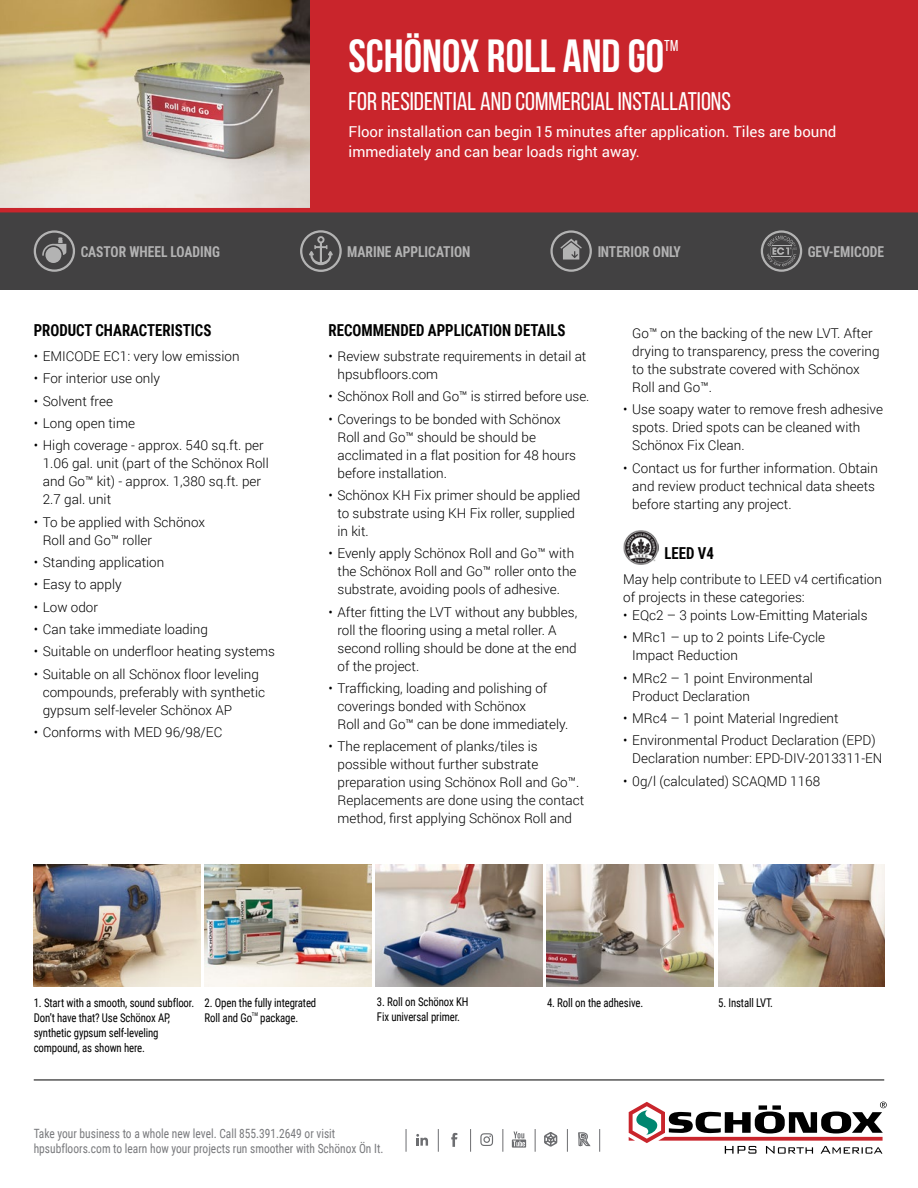
<style>
.page{position:relative;width:918px;height:1188px;background:#fff}
.page>*{position:absolute;margin:0;border:0;box-sizing:border-box;transform-origin:0 0}
.t1{font:700 46.5px "Bebas Neue";color:#fff}
.t2{font:25.5px "Bebas Neue";color:#fff}
.t3{font:700 condensed 16.5px "Roboto Extra";color:#000}
.t4{font:15.75px "Bebas Neue";color:#fff}
.t5{font:15px/20.4px "Roboto";color:#fff}
.t6{font:700 condensed 15px "Roboto Extra";color:#fff}
.t7{font:300 13.5px/18px "Roboto";color:#000}
.t8{font:extra-condensed 12.75px/15.3px "Roboto";color:#797a7d}
.t9{font:extra-condensed 12px/15px "Roboto";letter-spacing:-.01em;color:#000}
.t10{font:extra-condensed 5.25px "Roboto";color:#000}
</style>
<div class="page">
<img style="left:0;top:0;width:310px;height:208px">
<div style="left:310px;top:0;width:608px;height:212px;background:#c9252c"></div>
<img style="left:34px;top:865px;width:166px;height:121px">
<img style="left:205px;top:865px;width:166px;height:121px">
<img style="left:376px;top:865px;width:166px;height:121px">
<img style="left:547px;top:865px;width:166px;height:121px">
<img style="left:718px;top:865px;width:167px;height:121px">
<div style="left:0;top:212px;width:918px;height:78px;background:#424142"></div>
<svg style="left:300px;top:230px;width:42px;height:42px"></svg>
<svg style="left:34px;top:230px;width:41px;height:42px"></svg>
<svg style="left:550px;top:230px;width:42px;height:42px"></svg>
<svg style="left:761px;top:230px;width:41px;height:42px"></svg>
<img style="left:623px;top:530px;width:36px;height:35px">
<hr style="left:0;top:208px;width:918px;height:4px;background:#c9252c">
<hr style="left:34px;top:1080px;width:850px;height:1px;background:#000">
<svg style="left:629px;top:1102px;width:258px;height:52px"></svg>
<svg style="left:416px;top:1134px;width:12px;height:12px"></svg>
<svg style="left:451px;top:1133px;width:6px;height:14px"></svg>
<svg style="left:480px;top:1133px;width:13px;height:13px"></svg>
<svg style="left:512px;top:1132px;width:14px;height:16px"></svg>
<svg style="left:406px;top:1129px;width:1px;height:23px"></svg>
<svg style="left:438px;top:1129px;width:1px;height:23px"></svg>
<svg style="left:470px;top:1129px;width:1px;height:23px"></svg>
<svg style="left:503px;top:1129px;width:1px;height:23px"></svg>
<svg style="left:535px;top:1129px;width:1px;height:23px"></svg>
<svg style="left:544px;top:1132px;width:14px;height:15px"></svg>
<svg style="left:567px;top:1129px;width:1px;height:23px"></svg>
<svg style="left:599px;top:1129px;width:1px;height:23px"></svg>
<svg style="left:578px;top:1132px;width:13px;height:14px"></svg>
<h1 class="t1" style="left:349px;top:31px;width:317px">SCHÖNOX ROLL AND GO</h1>
<p class="t4" style="left:664px;top:37px;width:15px">TM</p>
<h2 class="t2" style="left:349px;top:87px;width:384px">FOR RESIDENTIAL AND COMMERCIAL INSTALLATIONS</h2>
<p class="t5" style="left:349px;top:121px;width:489px">Floor installation can begin 15 minutes after application. Tiles are bound immediately and can bear loads right away.</p>
<p class="t6" style="left:80px;top:243px;width:141px">CASTOR WHEEL LOADING</p>
<p class="t6" style="left:347px;top:243px;width:125px">MARINE APPLICATION</p>
<p class="t6" style="left:597px;top:243px;width:85px">INTERIOR ONLY</p>
<p class="t6" style="left:808px;top:243px;width:78px">GEV-EMICODE</p>
<p class="t3" style="left:34px;top:321px;width:179px">PRODUCT CHARACTERISTICS</p>
<p class="t7" style="left:34px;top:347px;width:207px">• EMICODE EC1: very low emission</p>
<p class="t7" style="left:34px;top:369px;width:128px">• For interior use only</p>
<p class="t7" style="left:34px;top:392px;width:81px">• Solvent free</p>
<p class="t7" style="left:34px;top:414px;width:103px">• Long open time</p>
<p class="t7" style="left:43px;top:436px;width:228px;text-indent:-9px">• High coverage - approx. 540 sq.ft. per<br>1.06 gal. unit (part of the Schönox Roll and Go™ kit) - approx. 1,380 sq.ft. per<br>2.7 gal. unit</p>
<p class="t7" style="left:43px;top:512px;width:164px;text-indent:-9px">• To be applied with Schönox<br>Roll and Go™ roller</p>
<p class="t7" style="left:34px;top:553px;width:132px">• Standing application</p>
<p class="t7" style="left:34px;top:575px;width:89px">• Easy to apply</p>
<p class="t7" style="left:34px;top:597px;width:66px">• Low odor</p>
<p class="t7" style="left:34px;top:620px;width:176px">• Can take immediate loading</p>
<p class="t7" style="left:34px;top:642px;width:243px">• Suitable on underfloor heating systems</p>
<p class="t7" style="left:43px;top:664px;width:224px;text-indent:-9px">• Suitable on all Schönox floor leveling compounds, preferably with synthetic gypsum self-leveler Schönox AP</p>
<p class="t7" style="left:34px;top:723px;width:190px">• Conforms with MED 96/98/EC</p>
<p class="t3" style="left:328px;top:321px;width:238px">RECOMMENDED APPLICATION DETAILS</p>
<p class="t7" style="left:338px;top:347px;width:250px;text-indent:-9px">• Review substrate requirements in detail at hpsubfloors.com</p>
<p class="t7" style="left:328px;top:387px;width:262px">• Schönox Roll and Go™ is stirred before use.</p>
<p class="t7" style="left:337px;top:410px;width:240px;text-indent:-9px">• Coverings to be bonded with Schönox<br>Roll and Go™ should be should be acclimated in a flat position for 48 hours before installation.</p>
<p class="t7" style="left:338px;top:486px;width:244px;text-indent:-9px">• Schönox KH Fix primer should be applied to substrate using KH Fix roller, supplied in kit.</p>
<p class="t7" style="left:338px;top:544px;width:240px;text-indent:-9px">• Evenly apply Schönox Roll and Go™ with the Schönox Roll and Go™ roller onto the substrate, avoiding pools of adhesive.</p>
<p class="t7" style="left:338px;top:602px;width:241px;text-indent:-9px">• After fitting the LVT without any bubbles, roll the flooring using a metal roller. A second rolling should be done at the end of the project.</p>
<p class="t7" style="left:338px;top:679px;width:232px;text-indent:-9px">• Trafficking, loading and polishing of coverings bonded with Schönox<br>Roll and Go™ can be done immediately.</p>
<p class="t7" style="left:338px;top:737px;width:248px;text-indent:-9px">• The replacement of planks/tiles is possible without further substrate preparation using Schönox Roll and Go™.<br>Replacements are done using the contact method, first applying Schönox Roll and</p>
<p class="t7" style="left:632px;top:324px;width:249px">Go™ on the backing of the new LVT. After drying to transparency, press the covering to the substrate covered with Schönox Roll and Go™.</p>
<p class="t7" style="left:632px;top:400px;width:252px;text-indent:-9px">• Use soapy water to remove fresh adhesive spots. Dried spots can be cleaned with<br>Schönox Fix Clean.</p>
<p class="t7" style="left:632px;top:458px;width:247px;text-indent:-9px">• Contact us for further information. Obtain and review product technical data sheets before starting any project.</p>
<p class="t3" style="left:664px;top:544px;width:51px">LEED V4</p>
<p class="t7" style="left:623px;top:570px;width:260px">May help contribute to LEED v4 certification of projects in these categories:</p>
<p class="t7" style="left:623px;top:606px;width:246px">• EQc2 – 3 points Low-Emitting Materials</p>
<p class="t7" style="left:632px;top:628px;width:194px;text-indent:-9px">• MRc1 – up to 2 points Life-Cycle<br>Impact Reduction</p>
<p class="t7" style="left:632px;top:669px;width:182px;text-indent:-9px">• MRc2 – 1 point Environmental<br>Product Declaration</p>
<p class="t7" style="left:623px;top:709px;width:217px">• MRc4 – 1 point Material Ingredient</p>
<p class="t7" style="left:632px;top:731px;width:252px;text-indent:-9px">• Environmental Product Declaration (EPD)<br>Declaration number: EPD-DIV-2013311-EN</p>
<p class="t7" style="left:623px;top:771px;width:198px">• 0g/l (calculated) SCAQMD 1168</p>
<p class="t9" style="left:34px;top:995px;width:162px">1. Start with a smooth, sound subfloor.<br>Don’t have that? Use Schönox AP, synthetic gypsum self-leveling compound, as shown here.</p>
<p class="t9" style="left:205px;top:995px;width:113px">2. Open the fully integrated<br>Roll and Go</p>
<p class="t10" style="left:252px;top:1011px;width:7px">TM</p>
<p class="t9" style="left:260px;top:1010px;width:39px">package.</p>
<p class="t9" style="left:377px;top:995px;width:93px">3. Roll on Schönox KH<br>Fix universal primer.</p>
<p class="t9" style="left:547px;top:995px;width:98px">4. Roll on the adhesive.</p>
<p class="t9" style="left:718px;top:995px;width:56px">5. Install LVT.</p>
<p class="t8" style="left:34px;top:1126px;width:351px">Take your business to a whole new level. Call 855.391.2649 or visit hpsubfloors.com to learn how your projects run smoother with Schönox Ön It.</p>
</div>
